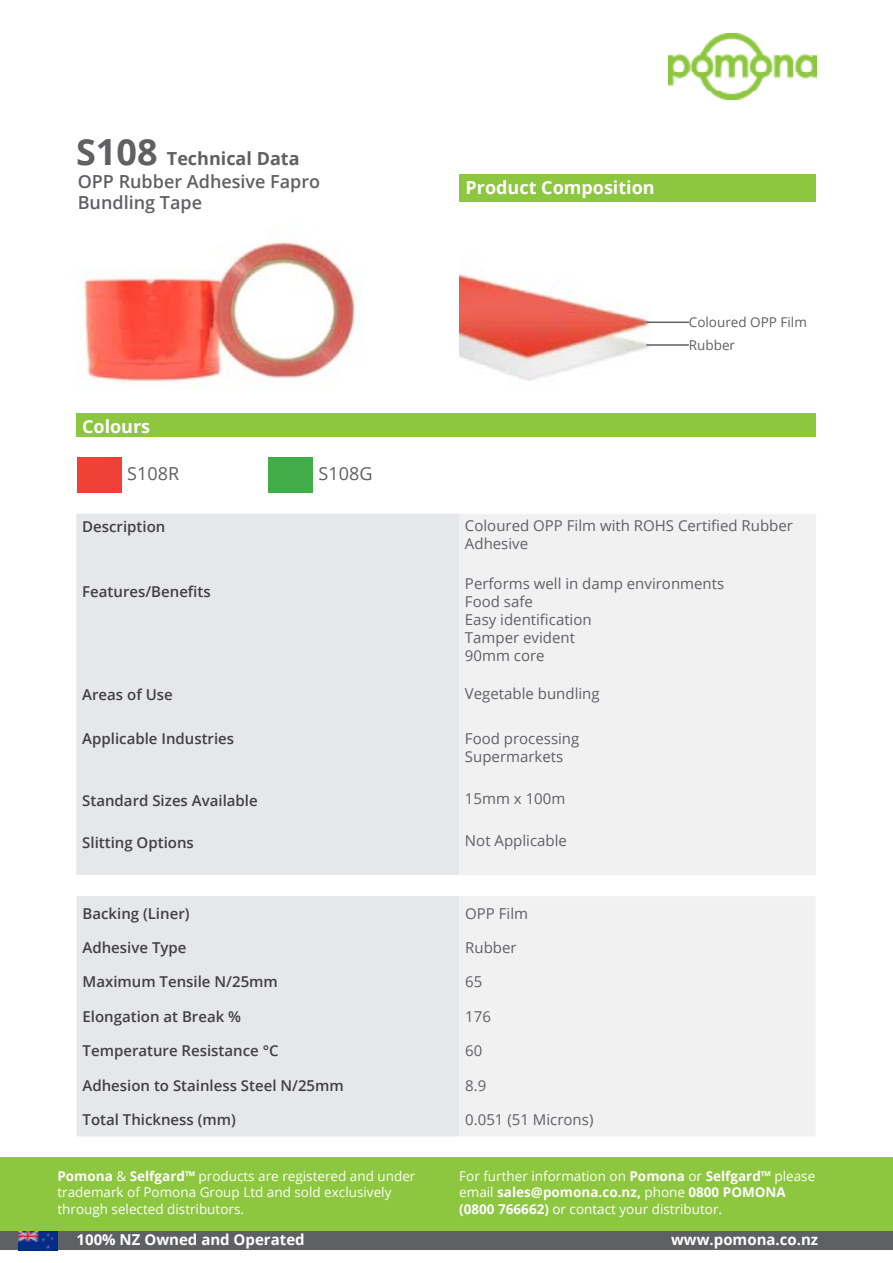
<style>
.page{position:relative;width:893px;height:1263px;background:#fff}
.page>*{position:absolute;margin:0;border:0;box-sizing:border-box;transform-origin:0 0}
.t1{font:600 18px "Open Sans";color:#5f6062}
.t2{font:700 18px "Open Sans";color:#fff}
.t3{font:700 18px "Open Sans";color:#5f6062}
.t4{font:18px "Open Sans";color:#5f6062}
.t5{font:600 15px "Open Sans";color:#414042}
.t6{font:15px/18px "Open Sans";color:#5f6062}
.t7{font:700 15px "Open Sans";color:#fff}
.t8{font:13.5px/16.2px "Open Sans";color:#fff}
.t9{font:13.5px/23px "Open Sans";color:#5f6062}
.s1{font-size:36px}
.s2{font-weight:700}
</style>
<div class="page">
<div style="left:0;top:1158px;width:893px;height:74px;background:#8dc63f"></div>
<div style="left:76px;top:514px;width:383px;height:361px;background:#e6e7e8"></div>
<div style="left:459px;top:514px;width:357px;height:361px;background:#f1f1f2"></div>
<img style="left:459px;top:274px;width:193px;height:107px">
<div style="left:459px;top:174px;width:357px;height:27px;background:#8dc63f"></div>
<img style="left:83px;top:241px;width:276px;height:145px">
<div style="left:76px;top:413px;width:739px;height:24px;background:#8dc63f"></div>
<div style="left:77px;top:457px;width:44px;height:35px;background:#ef4135"></div>
<hr style="left:646px;top:321px;width:43px;height:2px;background:#5f6062">
<hr style="left:646px;top:344px;width:43px;height:2px;background:#5f6062">
<div style="left:0;top:1232px;width:893px;height:18px;background:#5f6062"></div>
<img style="left:18px;top:1232px;width:39px;height:18px">
<div style="left:77px;top:896px;width:382px;height:240px;background:#e6e7e8"></div>
<div style="left:459px;top:896px;width:356px;height:240px;background:#f1f1f2"></div>
<div style="left:268px;top:457px;width:45px;height:35px;background:#41ad49"></div>
<img style="left:668px;top:33px;width:149px;height:66px">
<h1 class="t3" style="left:76px;top:145px;width:225px"><span class="s1">S108</span> Technical Data</h1>
<h1 class="t1" style="left:78px;top:169px;width:244px">OPP Rubber Adhesive Fapro</h1>
<h1 class="t2" style="left:466px;top:174px;width:191px">Product Composition</h1>
<h1 class="t1" style="left:78px;top:190px;width:126px">Bundling Tape</h1>
<h1 class="t2" style="left:82px;top:414px;width:70px">Colours</h1>
<h1 class="t4" style="left:127px;top:461px;width:53px">S108R</h1>
<h1 class="t4" style="left:319px;top:461px;width:55px">S108G</h1>
<p class="t9" style="left:689px;top:310px;width:120px">Coloured OPP Film<br>Rubber</p>
<p class="t5" style="left:82px;top:516px;width:85px">Description</p>
<p class="t6" style="left:465px;top:516px;width:329px">Coloured OPP Film with ROHS Certified Rubber<br>Adhesive</p>
<p class="t5" style="left:82px;top:581px;width:130px">Features/Benefits</p>
<p class="t6" style="left:465px;top:574px;width:261px">Performs well in damp environments<br>Food safe<br>Easy identification<br>Tamper evident<br>90mm core</p>
<p class="t5" style="left:82px;top:684px;width:92px">Areas of Use</p>
<p class="t6" style="left:465px;top:685px;width:136px">Vegetable bundling</p>
<p class="t5" style="left:82px;top:728px;width:153px">Applicable Industries</p>
<p class="t6" style="left:465px;top:729px;width:116px">Food processing<br>Supermarkets</p>
<p class="t5" style="left:82px;top:790px;width:177px">Standard Sizes Available</p>
<p class="t6" style="left:465px;top:789px;width:102px">15mm x 100m</p>
<p class="t5" style="left:82px;top:832px;width:113px">Slitting Options</p>
<p class="t6" style="left:465px;top:831px;width:103px">Not Applicable</p>
<p class="t5" style="left:83px;top:903px;width:109px">Backing (Liner)</p>
<p class="t6" style="left:465px;top:904px;width:64px">OPP Film</p>
<p class="t5" style="left:83px;top:937px;width:105px">Adhesive Type</p>
<p class="t6" style="left:465px;top:938px;width:53px">Rubber</p>
<p class="t5" style="left:83px;top:972px;width:197px">Maximum Tensile N/25mm</p>
<p class="t6" style="left:465px;top:973px;width:19px">65</p>
<p class="t5" style="left:83px;top:1006px;width:160px">Elongation at Break %</p>
<p class="t6" style="left:465px;top:1007px;width:27px">176</p>
<p class="t5" style="left:83px;top:1040px;width:198px">Temperature Resistance °C</p>
<p class="t6" style="left:465px;top:1041px;width:19px">60</p>
<p class="t5" style="left:83px;top:1075px;width:263px">Adhesion to Stainless Steel N/25mm</p>
<p class="t6" style="left:465px;top:1076px;width:23px">8.9</p>
<p class="t5" style="left:83px;top:1109px;width:155px">Total Thickness (mm)</p>
<p class="t6" style="left:465px;top:1110px;width:130px">0.051 (51 Microns)</p>
<p class="t8" style="left:57px;top:1168px;width:359px"><span class="s2">Pomona</span> &amp; <span class="s2">Selfgard™</span> products are registered and under trademark of Pomona Group Ltd and sold exclusively through selected distributors.</p>
<p class="t8" style="left:459px;top:1168px;width:358px">For further information on <span class="s2">Pomona</span> or <span class="s2">Selfgard™</span> please email <span class="s2">sales@pomona.co.nz,</span> phone <span class="s2">0800 POMONA (0800 766662)</span> or contact your distributor.</p>
<p class="t7" style="left:77px;top:1229px;width:230px">100% NZ Owned and Operated</p>
<p class="t7" style="left:671px;top:1229px;width:149px">www.pomona.co.nz</p>
</div>
